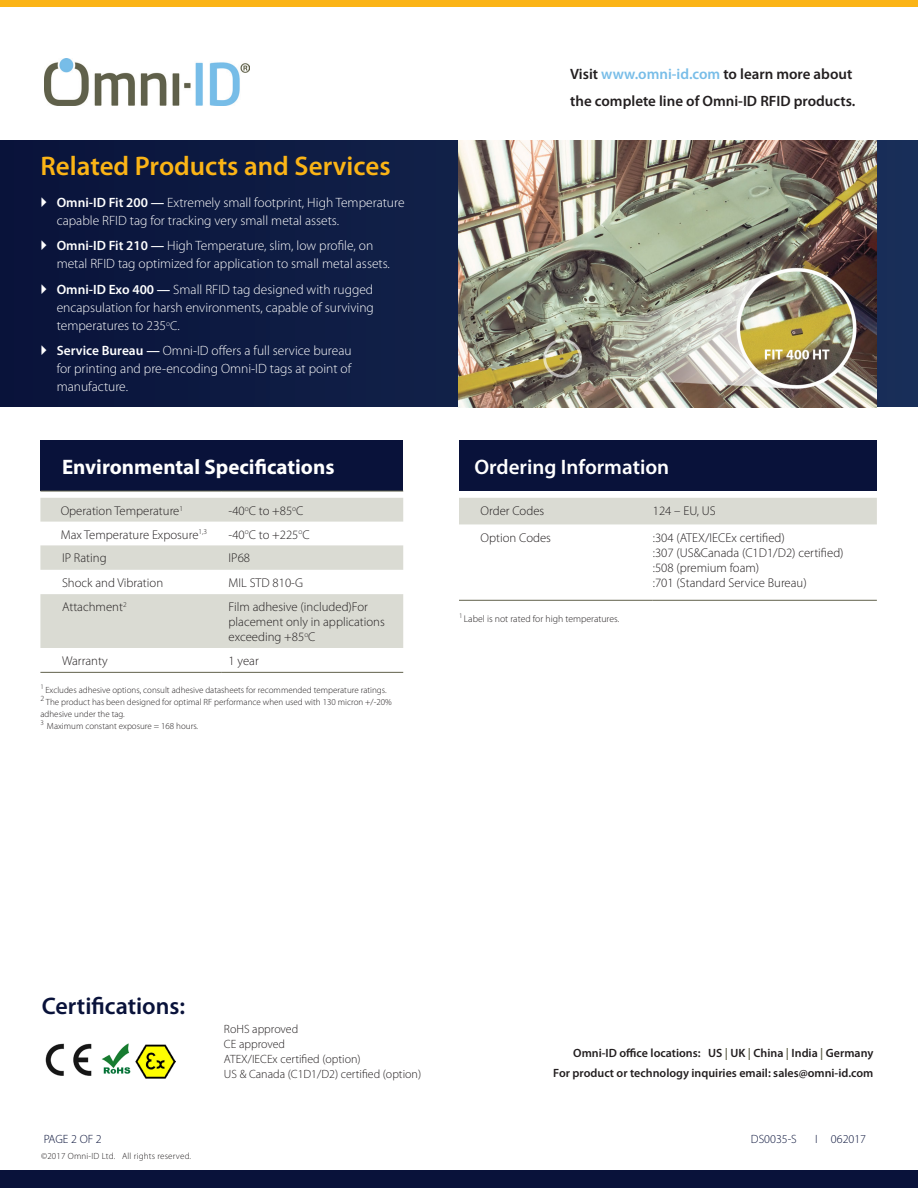
<style>
.page{position:relative;width:918px;height:1188px;background:#fff}
.page>*{position:absolute;margin:0;border:0;box-sizing:border-box;transform-origin:0 0}
._01_Heading{font:600 27px "Myriad Pro";color:#fbb416}
._01_Heading-2{font:600 24px "Myriad Pro";color:#09123a}
.Table_Body{font:700 21px "Myriad Pro";color:#fff}
.Table_Column_Head{font:600 21px "Myriad Pro";color:#fff}
._03_Body{font:600 15px "Myriad Pro";color:#231f20}
.z_Visit_text{font:600 15px "Myriad Pro";color:#231f20}
._03_Bullet{font:300 13.5px/18px "Myriad Pro";color:#fff}
.Table_Body-2{font:300 12.75px/15px "Myriad Pro";color:#231f20}
.Table_Body-3{font:300 12px "Myriad Pro";color:#231f20}
._01_Heading-3{font:600 12px "Myriad Pro";color:#231f20}
._03_Body-2{font:600 12px "Myriad Pro";color:#231f20}
.DocumentRev_Number{font:300 12px "Myriad Pro";color:#09123a}
._03_Body-3{font:300 9.75px "Myriad Pro";color:#231f20}
._03_Body-4{font:300 9px/12px "Myriad Pro";color:#231f20}
.z_Copyright_text{font:300 9px "Myriad Pro";letter-spacing:.02em;color:#231f20}
._03_Body-5{font:300 7.8px "Myriad Pro";color:#231f20}
.s1{font-weight:600}
.s2{font-size:12.75px}
.s3{color:#78bde8}
.s4{color:#60614b}
</style>
<div class="page">
<div style="left:0;top:1170px;width:918px;height:18px;background:#09123a"></div>
<img style="left:44px;top:59px;width:205px;height:46px">
<div style="left:0;top:0;width:918px;height:7px;background:#fbb416"></div>
<svg style="left:0;top:140px;width:918px;height:261px;background:#0e1b43"></svg>
<img style="left:458px;top:140px;width:418px;height:267px">
<img style="left:46px;top:1043px;width:46px;height:33px">
<img style="left:136px;top:1045px;width:40px;height:33px">
<img style="left:102px;top:1043px;width:29px;height:31px">
<div style="left:459px;top:440px;width:418px;height:51px;background:#09123a"></div>
<div style="left:459px;top:498px;width:418px;height:26px;background:#dadbd3"></div>
<hr style="left:459px;top:600px;width:194px;height:1px;background:#60614b">
<hr style="left:653px;top:600px;width:224px;height:1px;background:#60614b">
<div style="left:40px;top:440px;width:363px;height:51px;background:#09123a"></div>
<svg style="left:40px;top:498px;width:363px;height:150px;fill:#dadbd3"></svg>
<hr style="left:40px;top:491px;width:182px;height:1px;background:#60614b">
<hr style="left:222px;top:491px;width:181px;height:1px;background:#60614b">
<hr style="left:40px;top:672px;width:182px;height:1px;background:#60614b">
<hr style="left:222px;top:672px;width:181px;height:1px;background:#60614b">
<svg style="left:42px;top:197px;width:19px;height:11px"></svg>
<svg style="left:42px;top:240px;width:19px;height:11px"></svg>
<svg style="left:42px;top:284px;width:19px;height:11px"></svg>
<svg style="left:42px;top:345px;width:19px;height:11px"></svg>
<p class="_01_Heading" style="left:40px;top:149px;width:352px">Related Products and Services</p>
<p class="_03_Bullet" style="left:57px;top:193px;width:349px"><span class="s1">Omni-ID Fit 200 —</span> Extremely small footprint, High Temperature capable RFID tag for tracking very small metal assets.</p>
<p class="_03_Bullet" style="left:57px;top:237px;width:335px"><span class="s1">Omni-ID Fit 210 —</span> High Temperature, slim, low profile, on metal RFID tag optimized for application to small metal assets.</p>
<p class="_03_Bullet" style="left:57px;top:280px;width:319px;text-align:justify"><span class="s1">Omni-ID Exo 400 —</span> Small RFID tag designed with rugged encapsulation for harsh environments, capable of surviving temperatures to 235<sup>o</sup><span class="s2">C</span>.</p>
<p class="_03_Bullet" style="left:57px;top:342px;width:296px;text-align:justify"><span class="s1">Service Bureau —</span> Omni-ID offers a full service bureau for printing and pre-encoding Omni-ID tags at point of manufacture.</p>
<p class="Table_Body" style="left:62px;top:453px;width:274px">Environmental Specifications</p>
<p class="Table_Body-2" style="left:61px;top:503px;width:124px">Operation Temperature<sup>1</sup></p>
<p class="Table_Body-2" style="left:229px;top:503px;width:76px">-40<sup>o</sup>C to +85<sup>o</sup>C</p>
<p class="Table_Body-2" style="left:61px;top:527px;width:148px">Max Temperature Exposure<sup>1,3</sup></p>
<p class="Table_Body-2" style="left:229px;top:527px;width:83px">-40<sup>o</sup>C to +225<sup>o</sup>C</p>
<p class="Table_Body-2" style="left:62px;top:551px;width:46px">IP Rating</p>
<p class="Table_Body-2" style="left:229px;top:551px;width:23px">IP68</p>
<p class="Table_Body-2" style="left:62px;top:575px;width:103px">Shock and Vibration</p>
<p class="Table_Body-2" style="left:229px;top:575px;width:76px">MIL STD 810-G</p>
<p class="Table_Body-2" style="left:62px;top:599px;width:66px">Attachment<sup>2</sup></p>
<p class="Table_Body-2" style="left:229px;top:599px;width:158px">Film adhesive (included)For placement only in applications exceeding +85<sup>o</sup>C</p>
<p class="Table_Body-2" style="left:62px;top:653px;width:47px">Warranty</p>
<p class="Table_Body-2" style="left:229px;top:653px;width:32px">1 year</p>
<p class="_03_Body-4" style="left:40px;top:684px;width:348px"><sup>1</sup> Excludes adhesive options, consult adhesive datasheets for recommended temperature ratings.</p>
<p class="_03_Body-5" style="left:40px;top:693px;width:5px">2</p>
<p class="_03_Body-4" style="left:40px;top:696px;width:353px;text-indent:5px">The product has been designed for optimal RF performance when used with 130 micron +/-20% adhesive under the tag.<br><sup>3</sup> Maximum constant exposure = 168 hours.</p>
<p class="z_Visit_text" style="left:570px;top:65px;width:284px">Visit <span class="s3">www.omni-id.com</span> to learn more about</p>
<p class="_03_Body" style="left:570px;top:92px;width:287px">the complete line of Omni-ID RFID products.</p>
<p class="Table_Column_Head" style="left:474px;top:453px;width:196px">Ordering Information</p>
<p class="Table_Body-2" style="left:481px;top:503px;width:65px">Order Codes</p>
<p class="Table_Body-2" style="left:653px;top:503px;width:65px">124 – EU, US</p>
<p class="Table_Body-2" style="left:481px;top:530px;width:72px">Option Codes</p>
<p class="Table_Body-2" style="left:653px;top:530px;width:134px">:304 (ATEX/IECEx certified)</p>
<p class="Table_Body-2" style="left:653px;top:545px;width:192px">:307 (US&amp;Canada (C1D1/D2) certified)</p>
<p class="Table_Body-2" style="left:653px;top:560px;width:108px">:508 (premium foam)</p>
<p class="Table_Body-2" style="left:653px;top:575px;width:155px">:701 (Standard Service Bureau)</p>
<p class="_03_Body-3" style="left:459px;top:613px;width:162px"><sup>1</sup> Label is not rated for high temperatures.</p>
<p class="_01_Heading-2" style="left:42px;top:990px;width:145px">Certifications:</p>
<p class="Table_Body-3" style="left:224px;top:1022px;width:76px">RoHS approved</p>
<p class="Table_Body-3" style="left:224px;top:1037px;width:63px">CE approved</p>
<p class="Table_Body-3" style="left:224px;top:1052px;width:138px">ATEX/IECEx certified (option)</p>
<p class="Table_Body-3" style="left:224px;top:1067px;width:199px">US &amp; Canada (C1D1/D2) certified (option)</p>
<p class="_03_Body-2" style="left:573px;top:1045px;width:302px">Omni-ID office locations: US <span class="s4">|</span> UK <span class="s4">|</span> China <span class="s4">|</span> India <span class="s4">|</span> Germany</p>
<p class="_01_Heading-3" style="left:553px;top:1065px;width:322px">For product or technology inquiries email: sales@omni-id.com</p>
<p class="DocumentRev_Number" style="left:44px;top:1132px;width:60px">PAGE 2 OF 2</p>
<p class="DocumentRev_Number" style="left:751px;top:1132px;width:47px">DS0035-S</p>
<p class="DocumentRev_Number" style="left:815px;top:1132px;width:52px">I 062017</p>
<p class="z_Copyright_text" style="left:41px;top:1150px;width:152px">©2017 Omni-ID Ltd. All rights reserved.</p>
</div>
